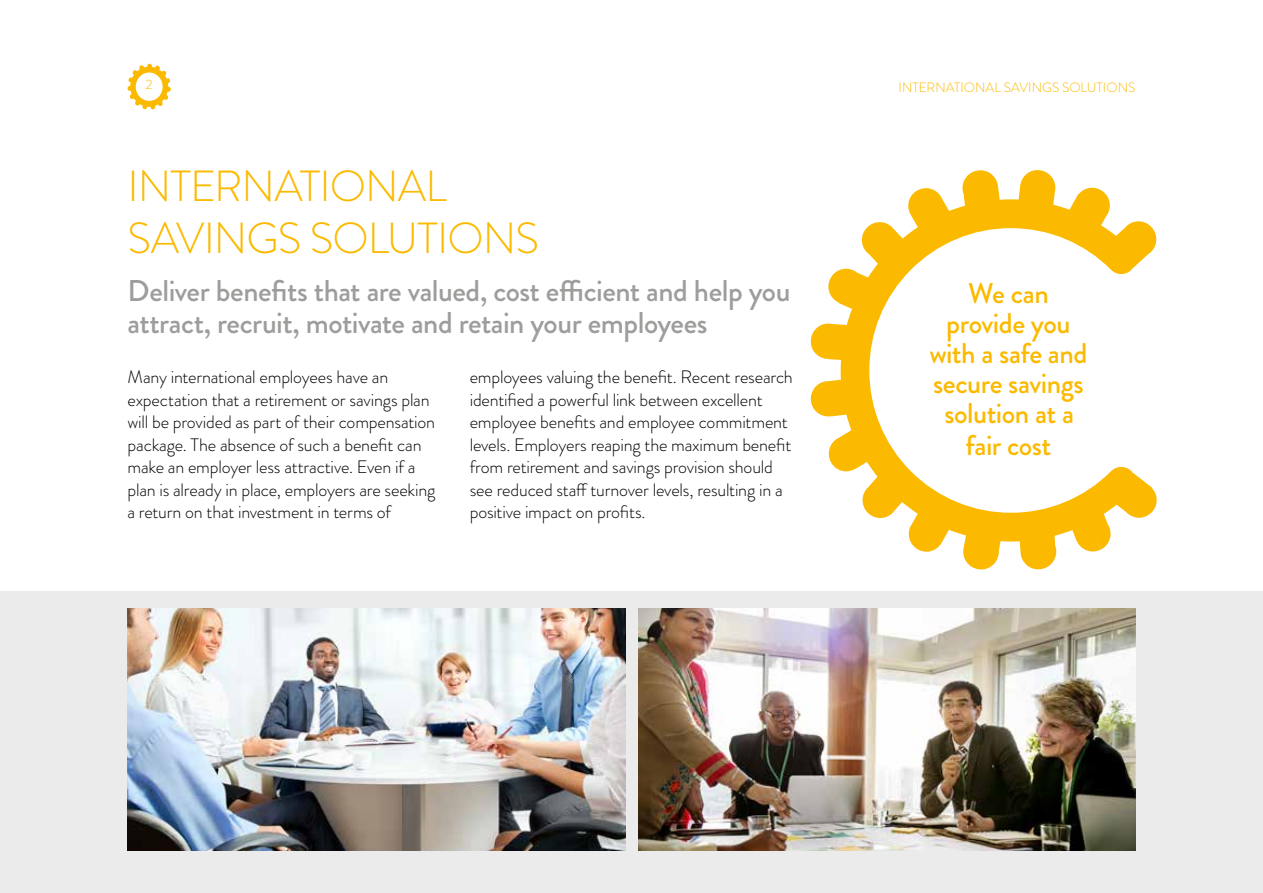
<style>
.page{position:relative;width:1263px;height:893px;background:#fff}
.page>*{position:absolute;margin:0;border:0;box-sizing:border-box;transform-origin:0 0}
.t1{font:300 43.5px/52.2px "Brandon Grotesque";letter-spacing:-.02em;color:#fbba00}
.t2{font:500 30px/31.5px "Brandon Grotesque";letter-spacing:-.015em;color:#9d9d9c}
.t3{font:500 28.5px/30.3px "Brandon Grotesque";letter-spacing:-.02em;color:#fbba00;text-align:center}
.t4{font:300 18px/22.5px "Brandon Grotesque";letter-spacing:-.01em;color:#000}
.t5{font:300 13.5px "Brandon Grotesque";color:#fbba00}
</style>
<div class="page">
<div style="left:0;top:591px;width:1263px;height:302px;background:#ebebeb"></div>
<svg style="left:127px;top:64px;width:44px;height:45px"></svg>
<svg style="left:810px;top:170px;width:347px;height:399px"></svg>
<img style="left:128px;top:608px;width:497px;height:242px">
<img style="left:638px;top:608px;width:498px;height:242px">
<p class="t5" style="left:146px;top:75px;width:9px">2</p>
<p class="t5" style="left:899px;top:78px;width:238px">INTERNATIONAL SAVINGS SOLUTIONS</p>
<h1 class="t1" style="left:128px;top:160px;width:413px">INTERNATIONAL<br>SAVINGS SOLUTIONS</h1>
<h2 class="t2" style="left:128px;top:276px;width:664px">Deliver benefits that are valued, cost efficient and help you attract, recruit, motivate and retain your employees</h2>
<p class="t4" style="left:128px;top:366px;width:310px">Many international employees have an expectation that a retirement or savings plan will be provided as part of their compensation package. The absence of such a benefit can make an employer less attractive. Even if a plan is already in place, employers are seeking a return on that investment in terms of</p>
<p class="t4" style="left:470px;top:366px;width:325px">employees valuing the benefit. Recent research identified a powerful link between excellent employee benefits and employee commitment levels. Employers reaping the maximum benefit from retirement and savings provision should see reduced staff turnover levels, resulting in a positive impact on profits.</p>
<h3 class="t3" style="left:929px;top:278px;width:160px">We can provide you with a safe and secure savings solution at a fair cost</h3>
</div>
